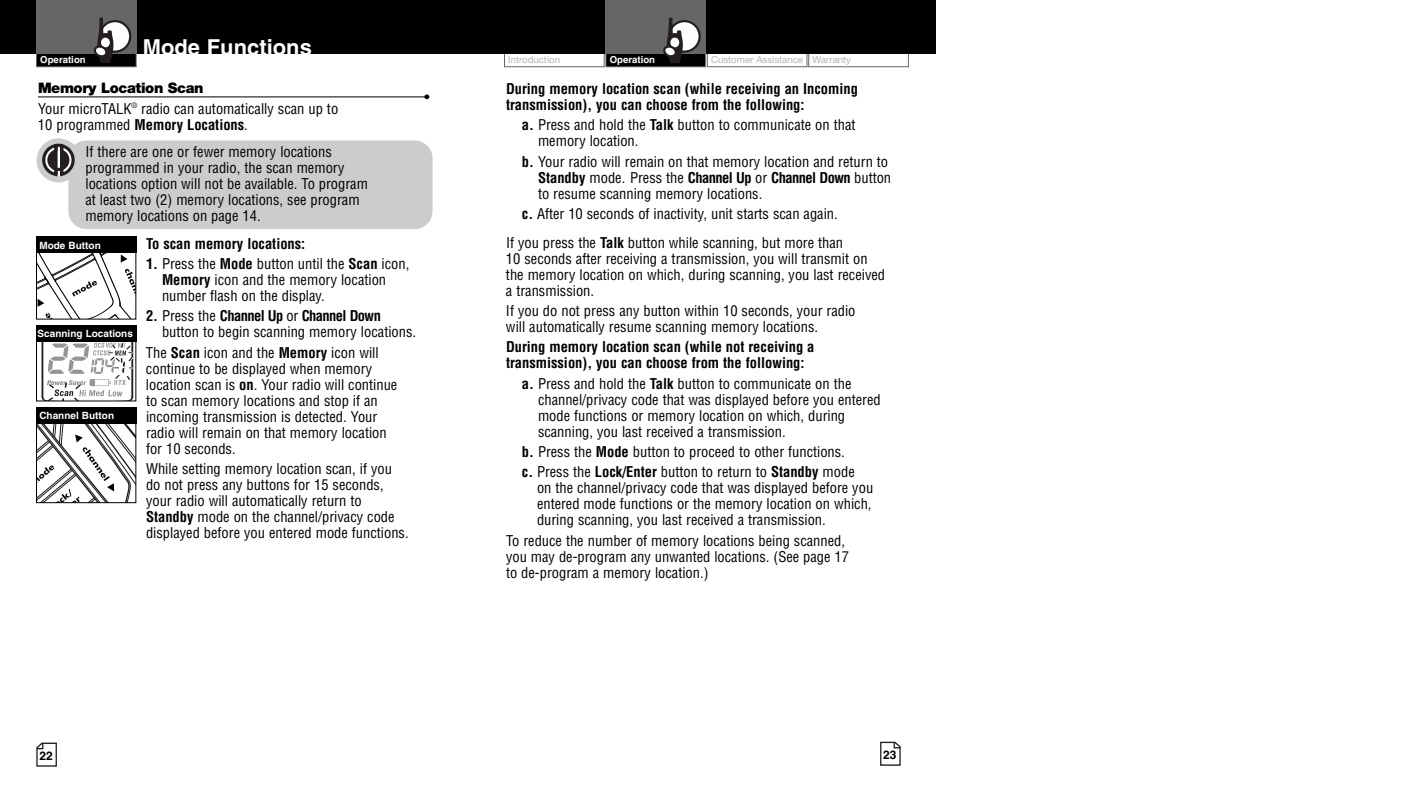
<style>
.page{position:relative;width:1404px;height:792px;background:#fff}
.page>*{position:absolute;margin:0;border:0;box-sizing:border-box;transform-origin:0 0}
.t1{font:700 22px "Helvetica";color:#fff}
.t2{font:16.8px "Myriad";color:#231f20}
.t3{font:condensed 14.4px/16px "Helvetica";color:#000}
.t4{font:700 condensed 14.4px/16px "Helvetica";color:#000}
.t5{font:900 14.4px "Helvetica Neue";letter-spacing:-.025em;color:#000}
.t6{font:700 14.4px "Helvetica";color:#000}
.t7{font:700 12px "Helvetica";color:#000}
.t8{font:700 10px "Helvetica";color:#fff}
.t9{font:9.6px "Helvetica Neue";color:#b3b3b3}
.t10{font:700 9.6px "Helvetica";color:#fff}
.t11{font:8.6px/10.4px "Helvetica";color:#231f20}
.t12{font:8px "Helvetica";color:#231f20}
.s1{font-weight:700}
</style>
<div class="page">
<div style="left:68px;top:141px;width:365px;height:88px;background:#ccc;border-radius:18px"></div>
<div style="left:37px;top:138px;width:44px;height:44px;background:#ccc;border-radius:50%"></div>
<svg style="left:40px;top:142px;width:36px;height:36px"></svg>
<svg style="left:880px;top:742px;width:21px;height:24px"></svg>
<div style="left:0;top:0;width:468px;height:54px;background:#000"></div>
<svg style="left:36px;top:743px;width:21px;height:24px"></svg>
<div style="left:37px;top:53px;width:99px;height:13px;background:#000"></div>
<div style="left:36px;top:52px;width:101px;height:15px;border:1px solid #666"></div>
<div style="left:36px;top:0;width:101px;height:54px;background:#666"></div>
<div style="left:100px;top:21px;width:30px;height:31px;background:#fff;border-radius:50%"></div>
<div style="left:99px;top:20px;width:32px;height:33px;border:2px solid #231f20;border-radius:50%"></div>
<svg style="left:93px;top:17px;width:20px;height:46px"></svg>
<div style="left:808px;top:52px;width:101px;height:15px;border:1px solid #666"></div>
<div style="left:707px;top:52px;width:101px;height:15px;border:1px solid #666"></div>
<div style="left:504px;top:52px;width:101px;height:15px;border:1px solid #666"></div>
<div style="left:468px;top:0;width:468px;height:54px;background:#000"></div>
<div style="left:606px;top:53px;width:99px;height:13px;background:#000"></div>
<div style="left:605px;top:52px;width:101px;height:15px;border:1px solid #666"></div>
<div style="left:605px;top:0;width:101px;height:54px;background:#666"></div>
<div style="left:669px;top:21px;width:31px;height:31px;background:#fff;border-radius:50%"></div>
<div style="left:668px;top:20px;width:33px;height:33px;border:2px solid #231f20;border-radius:50%"></div>
<svg style="left:663px;top:17px;width:20px;height:46px"></svg>
<hr style="left:38px;top:96px;width:391px;height:1px;background:#000">
<svg style="left:41px;top:342px;width:93px;height:57px"></svg>
<div style="left:36px;top:326px;width:100px;height:75px;border:1px solid #000"></div>
<div style="left:36px;top:325px;width:100px;height:17px;background:#000"></div>
<svg style="left:38px;top:253px;width:96px;height:65px"></svg>
<div style="left:36px;top:237px;width:100px;height:83px;border:1px solid #000"></div>
<div style="left:36px;top:237px;width:100px;height:16px;background:#000"></div>
<svg style="left:38px;top:423px;width:96px;height:78px"></svg>
<div style="left:36px;top:407px;width:100px;height:96px;border:1px solid #000"></div>
<div style="left:36px;top:407px;width:100px;height:16px;background:#000"></div>
<h1 class="t1" style="left:143px;top:38px;width:171px">Mode Functions</h1>
<p class="t10" style="left:40px;top:56px;width:47px">Operation</p>
<p class="t11" style="left:41px;top:79px;width:19px">Intro</p>
<p class="t11" style="left:95px;top:79px;width:40px">Operation</p>
<p class="t11" style="left:166px;top:79px;width:43px">Customer<br>Assistance</p>
<p class="t5" style="left:38px;top:83px;width:167px">Memory Location Scan</p>
<p class="t3" style="left:38px;top:101px;width:302px">Your microTALK<sup>®</sup> radio can automatically scan up to<br>10 programmed <span class="s1">Memory Locations</span>.</p>
<p class="t3" style="left:85px;top:144px;width:284px">If there are one or fewer memory locations programmed in your radio, the scan memory locations option will not be available. To program at least two (2) memory locations, see program memory locations on page 14.</p>
<p class="t4" style="left:146px;top:236px;width:161px">To scan memory locations:</p>
<p class="t3" style="left:162px;top:256px;width:249px;text-indent:-16px"><span class="s1">1.</span> Press the <span class="s1">Mode</span> button until the <span class="s1">Scan</span> icon,<br><span class="s1">Memory</span> icon and the memory location number flash on the display.</p>
<p class="t3" style="left:162px;top:308px;width:256px;text-indent:-16px"><span class="s1">2.</span> Press the <span class="s1">Channel Up</span> or <span class="s1">Channel Down </span>button to begin scanning memory locations.</p>
<p class="t3" style="left:146px;top:345px;width:253px">The <span class="s1">Scan</span> icon and the <span class="s1">Memory</span> icon will continue to be displayed when memory location scan is <span class="s1">on</span>. Your radio will continue to scan memory locations and stop if an incoming transmission is detected. Your radio will remain on that memory location for 10 seconds.</p>
<p class="t3" style="left:146px;top:461px;width:264px">While setting memory location scan, if you do not press any buttons for 15 seconds, your radio will automatically return to <span class="s1">Standby</span> mode on the channel/privacy code displayed before you entered mode functions.</p>
<p class="t8" style="left:39px;top:241px;width:63px">Mode Button</p>
<p class="t8" style="left:38px;top:330px;width:97px">Scanning Locations</p>
<p class="t8" style="left:39px;top:412px;width:76px">Channel Button</p>
<p class="t6" style="left:425px;top:91px;width:7px">•</p>
<p class="t7" style="left:39px;top:751px;width:15px">22</p>
<p class="t9" style="left:508px;top:56px;width:53px">Introduction</p>
<p class="t10" style="left:610px;top:56px;width:47px">Operation</p>
<p class="t9" style="left:711px;top:56px;width:142px">Customer Assistance Warranty</p>
<p class="t11" style="left:610px;top:79px;width:19px">Intro</p>
<p class="t11" style="left:665px;top:79px;width:40px">Operation</p>
<p class="t11" style="left:735px;top:79px;width:43px">Customer<br>Assistance</p>
<p class="t11" style="left:809px;top:79px;width:36px">Warranty</p>
<p class="t4" style="left:506px;top:81px;width:353px">During memory location scan (while receiving an Incoming transmission), you can choose from the following:</p>
<p class="t3" style="left:538px;top:117px;width:319px;text-indent:-16px"><span class="s1">a.</span> Press and hold the <span class="s1">Talk</span> button to communicate on that memory location.</p>
<p class="t3" style="left:538px;top:154px;width:355px;text-indent:-16px"><span class="s1">b.</span> Your radio will remain on that memory location and return to<br><span class="s1">Standby</span> mode. Press the <span class="s1">Channel Up</span> or <span class="s1">Channel Down</span> button to resume scanning memory locations.</p>
<p class="t3" style="left:506px;top:199px;width:339px;line-height:29px;text-indent:16px"><span class="s1">c.</span> After 10 seconds of inactivity, unit starts scan again.<br>If you press the <span class="s1">Talk</span> button while scanning, but more than</p>
<p class="t3" style="left:506px;top:251px;width:381px">10 seconds after receiving a transmission, you will transmit on the memory location on which, during scanning, you last received a transmission.</p>
<p class="t3" style="left:506px;top:303px;width:351px">If you do not press any button within 10 seconds, your radio will automatically resume scanning memory locations.</p>
<p class="t4" style="left:506px;top:339px;width:310px">During memory location scan (while not receiving a transmission), you can choose from the following:</p>
<p class="t3" style="left:538px;top:376px;width:344px;text-indent:-16px"><span class="s1">a.</span> Press and hold the <span class="s1">Talk</span> button to communicate on the channel/privacy code that was displayed before you entered mode functions or memory location on which, during scanning, you last received a transmission.</p>
<p class="t3" style="left:522px;top:442px;width:334px;line-height:20.4px"><span class="s1">b.</span> Press the <span class="s1">Mode</span> button to proceed to other functions. <span class="s1">c.</span> Press the <span class="s1">Lock/Enter</span> button to return to <span class="s1">Standby</span> mode</p>
<p class="t3" style="left:537px;top:480px;width:338px;text-align:justify">on the channel/privacy code that was displayed before you entered mode functions or the memory location on which, during scanning, you last received a transmission.</p>
<p class="t3" style="left:506px;top:533px;width:345px">To reduce the number of memory locations being scanned, you may de-program any unwanted locations. (See page 17 to de-program a memory location.)</p>
<p class="t12" style="left:576px;top:180px;width:61px">Secondary Icons</p>
<p class="t2" style="left:575px;top:514px;width:51px;rotate:-40deg">LI7300</p>
<p class="t7" style="left:883px;top:750px;width:15px">23</p>
</div>
